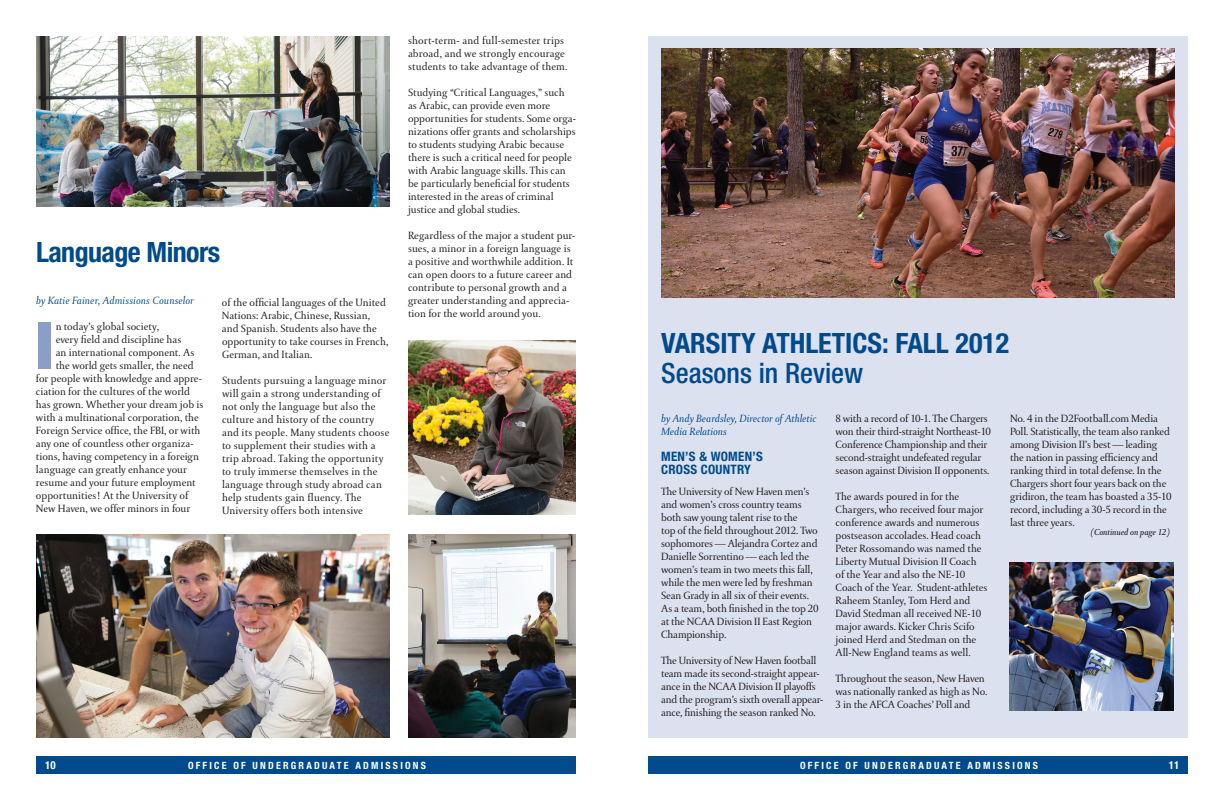
<style>
.page{position:relative;width:1224px;height:792px;background:#fff}
.page>*{position:absolute;margin:0;border:0;box-sizing:border-box;transform-origin:0 0}
.t1{font:900 condensed 65.6px "Helvetica Neue";color:#8b9ec7}
.t2{font:700 condensed 28px "Helvetica Neue";color:#004a8d}
.t3{font:500 condensed 28px "Helvetica Neue";color:#004a8d}
.t4{font:700 condensed 13px/13px "Helvetica Neue";letter-spacing:.02em;color:#004a8d}
.t5{font:11px/13px "DTL Paradox T";letter-spacing:-.005em;color:#231f20}
.t6{font:11px/13px "DTL Paradox T";letter-spacing:.015em;color:#231f20}
.t7{font:italic 11px/13px "DTL Paradox T";color:#004a8d}
.t8{font:700 condensed 11px "Helvetica Neue";color:#fff}
.t9{font:700 condensed 10px "Helvetica Neue";letter-spacing:.22em;color:#fff}
.t10{font:italic 9px "DTL Paradox T";letter-spacing:-.005em;color:#000001}
</style>
<div class="page">
<div style="left:648px;top:756px;width:540px;height:18px;background:#004a8d"></div>
<div style="left:36px;top:756px;width:540px;height:18px;background:#004a8d"></div>
<img style="left:36px;top:534px;width:354px;height:204px">
<div style="left:648px;top:36px;width:540px;height:702px;background:#dce1ef"></div>
<img style="left:36px;top:36px;width:354px;height:170px">
<img style="left:661px;top:48px;width:514px;height:250px">
<img style="left:408px;top:341px;width:168px;height:174px">
<img style="left:408px;top:534px;width:168px;height:204px">
<img style="left:1009px;top:563px;width:165px;height:147px">
<h2 class="t2" style="left:36px;top:235px;width:186px">LANGUAGE MINORS</h2>
<p class="t7" style="left:36px;top:294px;width:159px">by Katie Fainer, Admissions Counselor</p>
<h1 class="t1" style="left:36px;top:306px;width:19px">I</h1>
<p class="t5" style="left:56px;top:320px;width:105px">n today’s global society,</p>
<p class="t5" style="left:56px;top:333px;width:127px">every field and discipline has</p>
<p class="t5" style="left:56px;top:346px;width:140px">an international component. As</p>
<p class="t5" style="left:56px;top:359px;width:140px">the world gets smaller, the need</p>
<p class="t5" style="left:36px;top:372px;width:168px">for people with knowledge and appre-</p>
<p class="t5" style="left:36px;top:385px;width:155px">ciation for the cultures of the world</p>
<p class="t5" style="left:36px;top:398px;width:169px">has grown. Whether your dream job is</p>
<p class="t5" style="left:36px;top:411px;width:164px">with a multinational corporation, the</p>
<p class="t5" style="left:36px;top:424px;width:166px">Foreign Service office, the FBI, or with</p>
<p class="t5" style="left:36px;top:437px;width:159px">any one of countless other organiza-</p>
<p class="t5" style="left:36px;top:450px;width:164px">tions, having competency in a foreign</p>
<p class="t5" style="left:36px;top:463px;width:153px">language can greatly enhance your</p>
<p class="t5" style="left:36px;top:476px;width:161px">resume and your future employment</p>
<p class="t5" style="left:36px;top:489px;width:155px">opportunities! At the University of</p>
<p class="t5" style="left:36px;top:502px;width:156px">New Haven, we offer minors in four</p>
<p class="t5" style="left:222px;top:296px;width:168px">of the official languages of the United Nations: Arabic, Chinese, Russian, and Spanish. Students also have the opportunity to take courses in French, German, and Italian.</p>
<p class="t6" style="left:222px;top:374px;width:169px">Students pursuing a language minor will gain a strong understanding of not only the language but also the culture and history of the country and its people. Many students choose to supplement their studies with a trip abroad. Taking the opportunity to truly immerse themselves in the language through study abroad can help students gain fluency. The University offers both intensive</p>
<p class="t6" style="left:408px;top:34px;width:161px">short-term- and full-semester trips abroad, and we strongly encourage students to take advantage of them.</p>
<p class="t5" style="left:408px;top:86px;width:169px">Studying “Critical Languages,” such as Arabic, can provide even more opportunities for students. Some orga&shy;nizations offer grants and scholarships to students studying Arabic because there is such a critical need for people with Arabic language skills. This can be particularly beneficial for students interested in the areas of criminal justice and global studies.</p>
<p class="t5" style="left:408px;top:229px;width:169px">Regardless of the major a student pur&shy;sues, a minor in a foreign language is a positive and worthwhile addition. It can open doors to a future career and contribute to personal growth and a greater understanding and apprecia&shy;tion for the world around you.</p>
<h2 class="t2" style="left:661px;top:326px;width:350px">VARSITY ATHLETICS: FALL 2012</h2>
<h2 class="t3" style="left:661px;top:356px;width:204px">Seasons in Review</h2>
<p class="t7" style="left:661px;top:412px;width:157px">by Andy Beardsley, Director of Athletic<br>Media Relations</p>
<p class="t4" style="left:661px;top:450px;width:103px">MEN’S &amp; WOMEN’S<br>CROSS COU NTRY</p>
<p class="t5" style="left:661px;top:485px;width:159px">The University of New Haven men’s and women’s cross country teams both saw young talent rise to the<br>top of the field throughout 2012. Two sophomores — Alejandra Cortez and<br>Danielle Sorrentino — each led the women’s team in two meets this fall, while the men were led by freshman<br>Sean Grady in all six of their events.<br>As a team, both finished in the top 20 at the NCAA Division II East Region<br>Championship.</p>
<p class="t5" style="left:661px;top:654px;width:164px">The University of New Haven football team made its second-straight appear&shy;ance in the NCAA Division II playoffs and the program’s sixth overall appear&shy;ance, finishing the season ranked No.</p>
<p class="t5" style="left:836px;top:412px;width:157px">8 with a record of 10-1. The Chargers won their third-straight Northeast-10<br>Conference Championship and their second-straight undefeated regular season against Division II opponents.</p>
<p class="t5" style="left:836px;top:490px;width:153px">The awards poured in for the<br>Chargers, who received four major conference awards and numerous postseason accolades. Head coach<br>Peter Rossomando was named the<br>Liberty Mutual Division II Coach of the Year and also the NE -10<br>Coach of the Year. Student-athletes<br>Raheem Stanley, Tom Herd and<br>David Stedman all received NE -10 major awards. Kicker Chris Scifo joined Herd and Stedman on the<br>All-New England teams as well.</p>
<p class="t5" style="left:836px;top:672px;width:153px">Throughout the season, New Haven was nationally ranked as high as No.<br>3 in the AFCA Coaches’ Poll and</p>
<p class="t5" style="left:1010px;top:412px;width:163px">No. 4 in the D2Football.com Media Poll. Statistically, the team also ranked among Division II’s best — leading the nation in passing efficiency and ranking third in total defense. In the Chargers short four years back on the gridiron, the team has boasted a 35-10 record, including a 30-5 record in the last three years.</p>
<p class="t10" style="left:1091px;top:527px;width:81px">(Continued on page 12)</p>
<p class="t8" style="left:45px;top:758px;width:12px">10</p>
<p class="t9" style="left:188px;top:759px;width:239px">OFFICE OF UNDERGRADUATE ADMISSIONS</p>
<p class="t9" style="left:800px;top:759px;width:239px">OFFICE OF UNDERGRADUATE ADMISSIONS</p>
<p class="t8" style="left:1169px;top:758px;width:12px">11</p>
</div>
